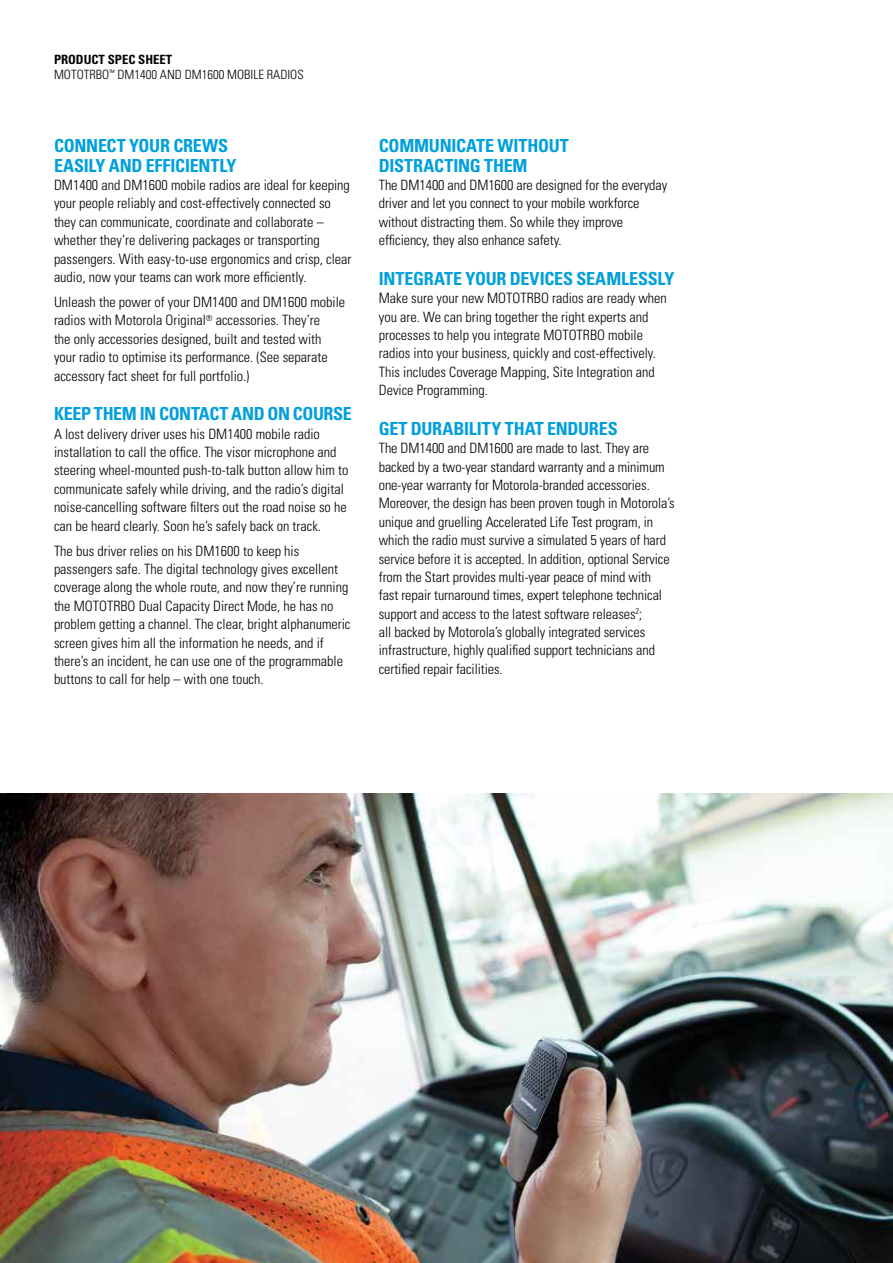
<style>
.page{position:relative;width:893px;height:1263px;background:#fff}
.page>*{position:absolute;margin:0;border:0;box-sizing:border-box;transform-origin:0 0}
.t1{font:700 condensed 18px/19.5px "Univers";letter-spacing:-.015em;color:#00a0dd}
.t2{font:300 condensed 14.25px/18.3px "Univers";color:#000}
.t3{font:300 condensed 12.75px/15.3px "Univers";color:#000}
.s1{font-weight:700}
</style>
<div class="page">
<img style="left:0;top:793px;width:893px;height:470px">
<p class="t3" style="left:54px;top:52px;width:251px"><span class="s1">PRODUCT SPEC SHEET<br></span>MOTOTRBO<sup>™</sup> DM1400 and DM1600 MOBILE RADIOS</p>
<p class="t1" style="left:54px;top:136px;width:184px">CONNECT YOUR CREWS<br>EASILY AND EFFICIENTLY</p>
<p class="t2" style="left:54px;top:176px;width:299px">DM1400 and DM1600 mobile radios are ideal for keeping your people reliably and cost-effectively connected so they can communicate, coordinate and collaborate – whether they’re delivering packages or transporting passengers. With easy-to-use ergonomics and crisp, clear audio, now your teams can work more efficiently.</p>
<p class="t2" style="left:54px;top:293px;width:293px">Unleash the power of your DM1400 and DM1600 mobile radios with Motorola Original<sup>®</sup> accessories. They’re<br>the only accessories designed, built and tested with your radio to optimise its performance. (See separate accessory fact sheet for full portfolio.)</p>
<p class="t1" style="left:54px;top:404px;width:299px">KEEP THEM IN CONTACT AND ON COURSE</p>
<p class="t2" style="left:54px;top:424px;width:296px">A lost delivery driver uses his DM1400 mobile radio installation to call the office. The visor microphone and steering wheel-mounted push-to-talk button allow him to communicate safely while driving, and the radio’s digital noise-cancelling software filters out the road noise so he can be heard clearly. Soon he’s safely back on track.</p>
<p class="t2" style="left:54px;top:541px;width:298px">The bus driver relies on his DM1600 to keep his passengers safe. The digital technology gives excellent coverage along the whole route, and now they’re running the MOTOTRBO Dual Capacity Direct Mode, he has no problem getting a channel. The clear, bright alphanumeric screen gives him all the information he needs, and if there’s an incident, he can use one of the programmable buttons to call for help – with one touch.</p>
<p class="t1" style="left:379px;top:136px;width:192px">COMMUNICATE WITHOUT<br>DISTRACTING THEM</p>
<p class="t2" style="left:379px;top:176px;width:290px">The DM1400 and DM1600 are designed for the everyday driver and let you connect to your mobile workforce without distracting them. So while they improve efficiency, they also enhance safety.</p>
<p class="t1" style="left:379px;top:268px;width:297px">INTEGRATE YOUR DEVICES SEAMLESSLY</p>
<p class="t2" style="left:379px;top:289px;width:290px">Make sure your new MOTOTRBO radios are ready when you are. We can bring together the right experts and processes to help you integrate MOTOTRBO mobile radios into your business, quickly and cost-effectively.<br>This includes Coverage Mapping, Site Integration and Device Programming.</p>
<p class="t1" style="left:379px;top:418px;width:240px">GET DURABILITY THAT ENDURES</p>
<p class="t2" style="left:379px;top:439px;width:298px">The DM1400 and DM1600 are made to last. They are backed by a two-year standard warranty and a minimum one-year warranty for Motorola-branded accessories.<br>Moreover, the design has been proven tough in Motorola’s unique and gruelling Accelerated Life Test program, in which the radio must survive a simulated 5 years of hard service before it is accepted. In addition, optional Service from the Start provides multi-year peace of mind with<br>fast repair turnaround times, expert telephone technical support and access to the latest software releases<sup>2</sup>;<br>all backed by Motorola’s globally integrated services infrastructure, highly qualified support technicians and certified repair facilities.</p>
</div>
